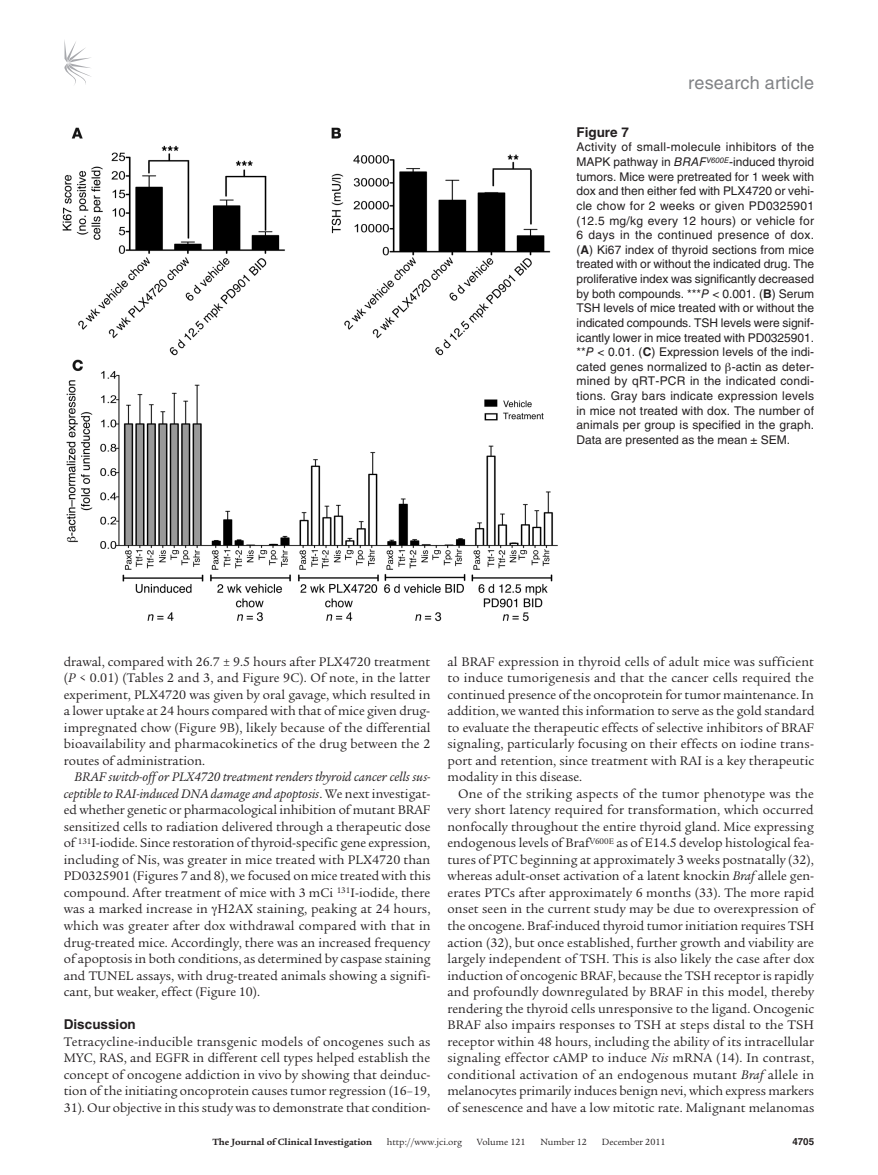
<style>
.page{position:relative;width:878px;height:1175px;background:#fff}
.page>*{position:absolute;margin:0;border:0;box-sizing:border-box;transform-origin:0 0}
.t1{font:18px "Helvetica LT Std";letter-spacing:.01em;color:#808285}
.t2{font:13.5px/16.5px "Legacy Serif Std";color:#231f20;text-align:justify}
.t3{font:700 13.5px "Helvetica LT Std";color:#231f20}
.t4{font:12px/14.7px "Helvetica LT Std";color:#231f20;text-align:justify}
.t5{font:9.75px "Legacy Serif Std";color:#231f20}
.t6{font:700 9.75px "Legacy Serif Std";color:#231f20}
.t7{font:700 9.75px "Helvetica LT Std";color:#231f20}
.s1{font-style:italic}
.s2{font-weight:700}
</style>
<div class="page">
<svg style="left:64px;top:40px;width:27px;height:45px"></svg>
<img style="left:62px;top:127px;width:496px;height:495px">
<h1 class="t1" style="left:688px;top:73px;width:127px">research article</h1>
<p class="t3" style="left:576px;top:124px;width:54px">Figure 7</p>
<p class="t4" style="left:576px;top:140px;width:239px">Activity of small-molecule inhibitors of the MAPK pathway in <span class="s1">BRAF</span><sup>V600E</sup>-induced thyroid tumors. Mice were pretreated for 1 week with dox and then either fed with PLX4720 or vehi&shy;cle chow for 2 weeks or given PD0325901 (12.5 mg/kg every 12 hours) or vehicle for 6 days in the continued presence of dox. (<span class="s2">A</span>) Ki67 index of thyroid sections from mice treated with or without the indicated drug. The proliferative index was significantly decreased by both compounds. ***<span class="s1">P</span> &lt; 0.001. (<span class="s2">B</span>) Serum TSH levels of mice treated with or without the indicated compounds. TSH levels were signif&shy;icantly lower in mice treated with PD0325901. **<span class="s1">P</span> &lt; 0.01. (<span class="s2">C</span>) Expression levels of the indi&shy;cated genes normalized to -actin as deter&shy;mined by qRT-PCR in the indicated condi&shy;tions. Gray bars indicate expression levels in mice not treated with dox. The number of animals per group is specified in the graph.<br>Data are presented as the mean ± SEM.</p>
<p class="t2" style="left:64px;top:653px;width:368px">drawal, compared with 26.7 ± 9.5 hours after PLX4720 treatment (<span class="s1">P</span> &lt; 0.01) (Tables 2 and 3, and Figure 9C). Of note, in the latter experiment, PLX4720 was given by oral gavage, which resulted in a lower uptake at 24 hours compared with that of mice given drug&shy;impregnated chow (Figure 9B), likely because of the differential bioavailability and pharmacokinetics of the drug between the 2 routes of administration.</p>
<p class="t2" style="left:64px;top:769px;width:368px;text-indent:11px"><span class="s1">BRAF switch-off or PLX4720 treatment renders thyroid cancer cells sus&shy;ceptible to RAI-induced DNA damage and apoptosis</span>. We next investigat&shy;ed whether genetic or pharmacological inhibition of mutant BRAF sensitized cells to radiation delivered through a therapeutic dose of <sup>131</sup>I-iodide. Since restoration of thyroid-specific gene expression, including of Nis, was greater in mice treated with PLX4720 than PD0325901 (Figures 7 and 8), we focused on mice treated with this compound. After treatment of mice with 3 mCi <sup>131</sup>I-iodide, there was a marked increase in H2AX staining, peaking at 24 hours, which was greater after dox withdrawal compared with that in drug-treated mice. Accordingly, there was an increased frequency of apoptosis in both conditions, as determined by caspase staining and TUNEL assays, with drug-treated animals showing a signifi&shy;cant, but weaker, effect (Figure 10).</p>
<p class="t3" style="left:64px;top:1016px;width:74px">Discussion</p>
<p class="t2" style="left:64px;top:1033px;width:368px">Tetracycline-inducible transgenic models of oncogenes such as MYC, RAS, and EGFR in different cell types helped establish the concept of oncogene addiction in vivo by showing that deinduc&shy;tion of the initiating oncoprotein causes tumor regression (16–19, 31). Our objective in this study was to demonstrate that condition-</p>
<p class="t2" style="left:447px;top:653px;width:368px">al BRAF expression in thyroid cells of adult mice was sufficient to induce tumorigenesis and that the cancer cells required the continued presence of the oncoprotein for tumor maintenance. In addition, we wanted this information to serve as the gold standard to evaluate the therapeutic effects of selective inhibitors of BRAF signaling, particularly focusing on their effects on iodine trans&shy;port and retention, since treatment with RAI is a key therapeutic modality in this disease.</p>
<p class="t2" style="left:447px;top:785px;width:368px;text-indent:11px">One of the striking aspects of the tumor phenotype was the very short latency required for transformation, which occurred nonfocally throughout the entire thyroid gland. Mice expressing endogenous levels of Braf<sup>V600E</sup> as of E14.5 develop histological fea&shy;tures of PTC beginning at approximately 3 weeks postnatally (32), whereas adult-onset activation of a latent knockin <span class="s1">Braf</span> allele gen&shy;erates PTCs after approximately 6 months (33). The more rapid onset seen in the current study may be due to overexpression of the oncogene. Braf-induced thyroid tumor initiation requires TSH action (32), but once established, further growth and viability are largely independent of TSH. This is also likely the case after dox induction of oncogenic BRAF, because the TSH receptor is rapidly and profoundly downregulated by BRAF in this model, thereby rendering the thyroid cells unresponsive to the ligand. Oncogenic BRAF also impairs responses to TSH at steps distal to the TSH receptor within 48 hours, including the ability of its intracellular signaling effector cAMP to induce <span class="s1">Nis</span> mRNA (14). In contrast, conditional activation of an endogenous mutant <span class="s1">Braf</span> allele in melanocytes primarily induces benign nevi, which express markers of senescence and have a low mitotic rate. Malignant melanomas</p>
<p class="t6" style="left:212px;top:1135px;width:161px">The Journal of Clinical Investigation</p>
<p class="t5" style="left:387px;top:1136px;width:77px">http://www.jci.org</p>
<p class="t5" style="left:476px;top:1136px;width:50px">Volume 121</p>
<p class="t5" style="left:540px;top:1136px;width:48px">Number 12</p>
<p class="t5" style="left:601px;top:1136px;width:65px">December 2011</p>
<p class="t7" style="left:792px;top:1135px;width:23px">4705</p>
</div>
